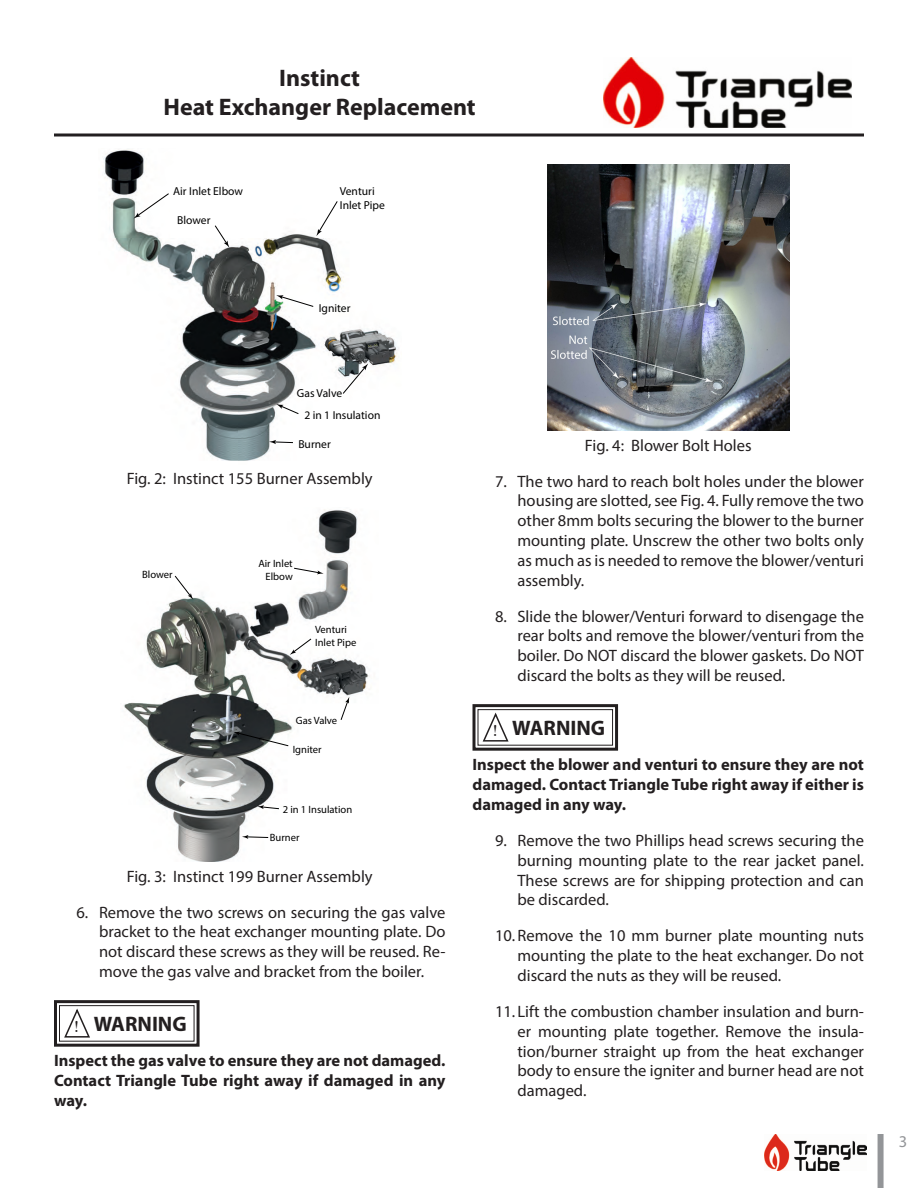
<style>
.page{position:relative;width:918px;height:1188px;background:#fff}
.page>*{position:absolute;margin:0;border:0;box-sizing:border-box;transform-origin:0 0}
.t1{font:700 24px/28.8px "Myriad Pro";color:#231f20;text-align:center}
.Warning{font:700 21px "Myriad Pro";color:#231f20}
.t2{font:16.5px/19.8px "Myriad Pro";color:#231f20;text-align:justify}
.Warning-2{font:700 16.5px/19.8px "Myriad Pro";color:#231f20;text-align:justify}
.Warning-3{font:16.5px "Bask Old Face";color:#231f20}
.t3{font:16.5px "Myriad Pro";color:#939598}
.t4{font:11.55px/13.8px "Myriad Pro";color:#000}
.t5{font:10.65px/12.8px "Myriad Pro";color:#000}
</style>
<div class="page">
<hr style="left:54px;top:134px;width:810px;height:2px;background:#231f20">
<img style="left:604px;top:57px;width:247px;height:70px">
<div style="left:878px;top:1134px;width:6px;height:54px;background:#939598"></div>
<img style="left:764px;top:1134px;width:102px;height:36px">
<img style="left:103px;top:149px;width:296px;height:312px">
<svg style="left:134px;top:193px;width:35px;height:26px"></svg>
<svg style="left:214px;top:225px;width:15px;height:23px"></svg>
<svg style="left:342px;top:364px;width:26px;height:30px"></svg>
<svg style="left:276px;top:295px;width:38px;height:12px"></svg>
<svg style="left:276px;top:404px;width:23px;height:10px"></svg>
<svg style="left:316px;top:201px;width:22px;height:35px"></svg>
<svg style="left:269px;top:440px;width:25px;height:4px"></svg>
<img style="left:123px;top:509px;width:246px;height:353px">
<svg style="left:294px;top:568px;width:30px;height:6px"></svg>
<svg style="left:174px;top:575px;width:19px;height:25px"></svg>
<svg style="left:340px;top:697px;width:9px;height:24px"></svg>
<svg style="left:233px;top:732px;width:56px;height:14px"></svg>
<svg style="left:257px;top:805px;width:23px;height:4px"></svg>
<svg style="left:290px;top:638px;width:22px;height:17px"></svg>
<svg style="left:242px;top:835px;width:27px;height:4px"></svg>
<svg style="left:54px;top:1000px;width:146px;height:47px"></svg>
<img style="left:547px;top:164px;width:242px;height:267px">
<svg style="left:472px;top:704px;width:147px;height:47px"></svg>
<h1 class="t1" style="left:164px;top:64px;width:314px">Instinct<br>Heat Exchanger Replacement</h1>
<p class="t4" style="left:173px;top:184px;width:71px">Air Inlet Elbow</p>
<p class="t4" style="left:177px;top:213px;width:35px">Blower</p>
<p class="t4" style="left:340px;top:184px;width:47px">Venturi<br>Inlet Pipe</p>
<p class="t4" style="left:319px;top:301px;width:33px">Igniter</p>
<p class="t4" style="left:297px;top:386px;width:47px">Gas Valve</p>
<p class="t4" style="left:304px;top:408px;width:78px">2 in 1 Insulation</p>
<p class="t4" style="left:298px;top:437px;width:34px">Burner</p>
<p class="t2" style="left:127px;top:469px;width:247px">Fig. 2: Instinct 155 Burner Assembly</p>
<p class="t5" style="left:258px;top:557px;width:36px">Air Inlet</p>
<p class="t5" style="left:142px;top:568px;width:32px">Blower</p>
<p class="t5" style="left:266px;top:570px;width:29px">Elbow</p>
<p class="t5" style="left:315px;top:623px;width:43px">Venturi<br>Inlet Pipe</p>
<p class="t5" style="left:296px;top:714px;width:43px">Gas Valve</p>
<p class="t5" style="left:293px;top:743px;width:30px">Igniter</p>
<p class="t5" style="left:283px;top:803px;width:71px">2 in 1 Insulation</p>
<p class="t5" style="left:270px;top:831px;width:31px">Burner</p>
<p class="t2" style="left:127px;top:866px;width:247px">Fig. 3: Instinct 199 Burner Assembly</p>
<p class="t2" style="left:99px;top:902px;width:348px;text-indent:-22px">6. Remove the two screws on securing the gas valve bracket to the heat exchanger mounting plate. Do not discard these screws as they will be reused. Re&shy;move the gas valve and bracket from the boiler.</p>
<p class="Warning-3" style="left:75px;top:1017px;width:6px">!</p>
<p class="Warning" style="left:94px;top:1012px;width:95px">WARNING</p>
<p class="Warning-2" style="left:54px;top:1051px;width:393px">Inspect the gas valve to ensure they are not damaged.<br>Contact Triangle Tube right away if damaged in any way.</p>
<p class="t2" style="left:585px;top:435px;width:168px">Fig. 4: Blower Bolt Holes</p>
<p class="t2" style="left:518px;top:471px;width:348px;text-indent:-22px">7. The two hard to reach bolt holes under the blower housing are slotted, see Fig. 4. Fully remove the two other 8mm bolts securing the blower to the burner mounting plate. Unscrew the other two bolts only as much as is needed to remove the blower/venturi assembly.</p>
<p class="t2" style="left:518px;top:606px;width:348px;text-indent:-22px">8. Slide the blower/Venturi forward to disengage the rear bolts and remove the blower/venturi from the boiler. Do NOT discard the blower gaskets. Do NOT discard the bolts as they will be reused.</p>
<p class="Warning-3" style="left:493px;top:721px;width:6px">!</p>
<p class="Warning" style="left:512px;top:716px;width:95px">WARNING</p>
<p class="Warning-2" style="left:472px;top:755px;width:393px">Inspect the blower and venturi to ensure they are not damaged. Contact Triangle Tube right away if either is damaged in any way.</p>
<p class="t2" style="left:518px;top:830px;width:348px;text-indent:-22px">9. Remove the two Phillips head screws securing the burning mounting plate to the rear jacket panel.<br>These screws are for shipping protection and can be discarded.</p>
<p class="t2" style="left:518px;top:926px;width:348px;text-indent:-22px">10.Remove the 10 mm burner plate mounting nuts mounting the plate to the heat exchanger. Do not discard the nuts as they will be reused.</p>
<p class="t2" style="left:518px;top:1001px;width:348px;text-indent:-22px">11. Lift the combustion chamber insulation and burn&shy;er mounting plate together. Remove the insula&shy;tion/burner straight up from the heat exchanger body to ensure the igniter and burner head are not damaged.</p>
<p class="t3" style="left:899px;top:1132px;width:10px">3</p>
</div>
